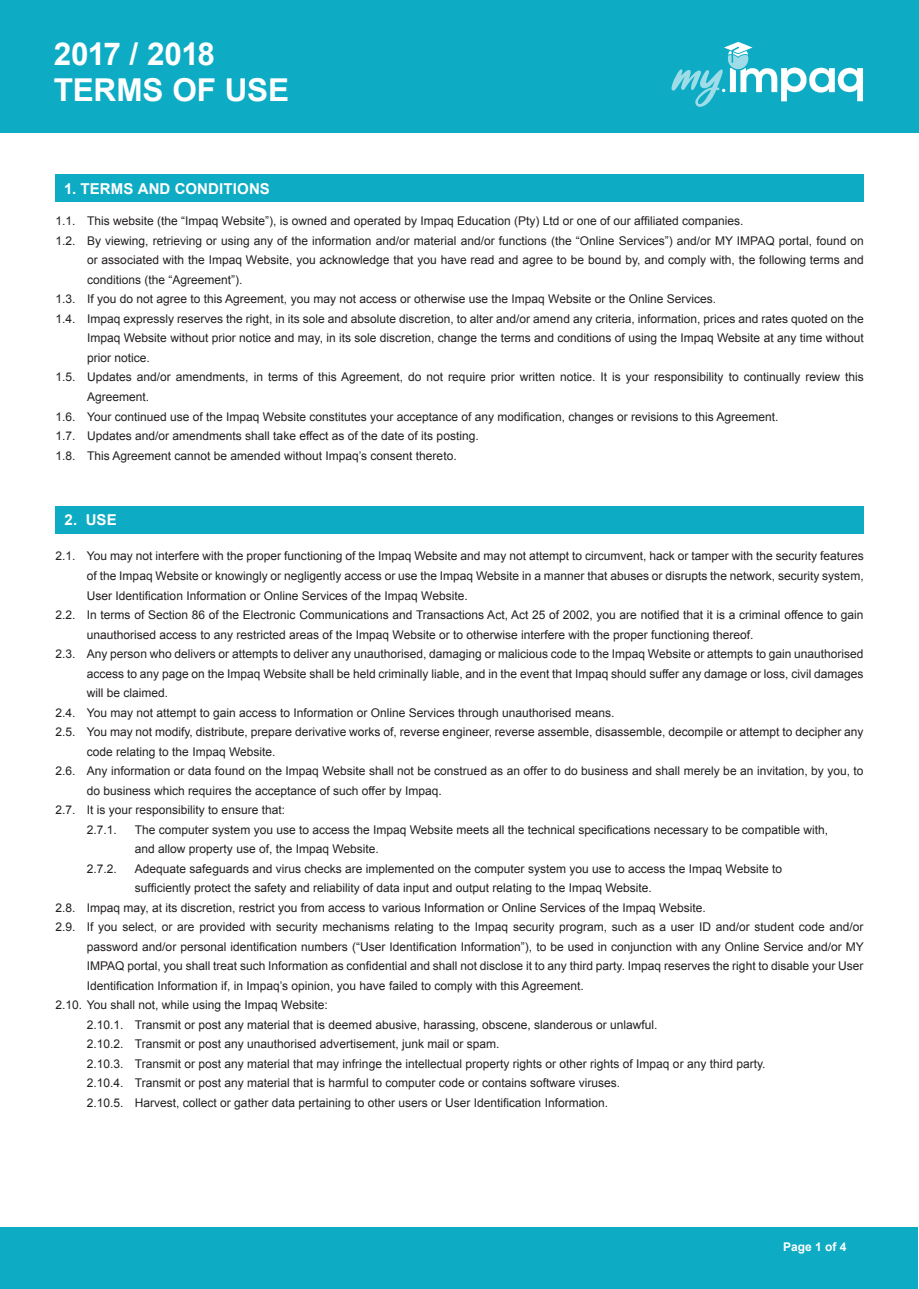
<style>
.page{position:relative;width:919px;height:1289px;background:#fff}
.page>*{position:absolute;margin:0;border:0;box-sizing:border-box;transform-origin:0 0}
.t1{font:700 31.5px/36.6px "Arial";letter-spacing:-.005em;color:#fff}
.t2{font:700 15px "Arial";letter-spacing:.01em;color:#fff}
.t3{font:12px/19.5px "Arial";color:#231f20}
.t4{font:700 12px "Arial";color:#fff}
</style>
<div class="page">
<div style="left:0;top:0;width:918px;height:133px;background:#0eacc4"></div>
<div style="left:55px;top:174px;width:808px;height:28px;background:#0eacc4"></div>
<svg style="left:671px;top:42px;width:191px;height:65px"></svg>
<div style="left:56px;top:506px;width:807px;height:27px;background:#0eacc4"></div>
<div style="left:0;top:1227px;width:917px;height:61px;background:#0eacc4"></div>
<h1 class="t1" style="left:54px;top:36px;width:237px">2017 / 2018<br>TERMS OF USE</h1>
<p class="t2" style="left:64px;top:178px;width:207px">1. TERMS AND CONDITIONS</p>
<p class="t3" style="left:56px;top:211px;width:689px">1.1. This website (the “Impaq Website”), is owned and operated by Impaq Education (Pty) Ltd or one of our affiliated companies.</p>
<p class="t3" style="left:56px;top:231px;width:809px">1.2. By viewing, retrieving or using any of the information and/or material and/or functions (the “Online Services”) and/or MY IMPAQ portal, found on</p>
<p class="t3" style="left:87px;top:250px;width:778px">or associated with the Impaq Website, you acknowledge that you have read and agree to be bound by, and comply with, the following terms and</p>
<p class="t3" style="left:87px;top:270px;width:157px">conditions (the “Agreement”).</p>
<p class="t3" style="left:56px;top:289px;width:662px">1.3. If you do not agree to this Agreement, you may not access or otherwise use the Impaq Website or the Online Services.</p>
<p class="t3" style="left:56px;top:309px;width:809px">1.4. Impaq expressly reserves the right, in its sole and absolute discretion, to alter and/or amend any criteria, information, prices and rates quoted on the</p>
<p class="t3" style="left:87px;top:328px;width:778px">Impaq Website without prior notice and may, in its sole discretion, change the terms and conditions of using the Impaq Website at any time without</p>
<p class="t3" style="left:87px;top:348px;width:64px">prior notice.</p>
<p class="t3" style="left:56px;top:367px;width:809px">1.5. Updates and/or amendments, in terms of this Agreement, do not require prior written notice. It is your responsibility to continually review this</p>
<p class="t3" style="left:87px;top:387px;width:64px">Agreement.</p>
<p class="t3" style="left:56px;top:406px;width:724px">1.6. Your continued use of the Impaq Website constitutes your acceptance of any modification, changes or revisions to this Agreement.</p>
<p class="t3" style="left:56px;top:426px;width:424px">1.7. Updates and/or amendments shall take effect as of the date of its posting.</p>
<p class="t3" style="left:56px;top:445px;width:402px">1.8. This Agreement cannot be amended without Impaq’s consent thereto.</p>
<p class="t2" style="left:65px;top:510px;width:54px">2. USE</p>
<p class="t3" style="left:55px;top:546px;width:809px">2.1. You may not interfere with the proper functioning of the Impaq Website and may not attempt to circumvent, hack or tamper with the security features</p>
<p class="t3" style="left:87px;top:566px;width:778px">of the Impaq Website or knowingly or negligently access or use the Impaq Website in a manner that abuses or disrupts the network, security system,</p>
<p class="t3" style="left:87px;top:585px;width:382px">User Identification Information or Online Services of the Impaq Website.</p>
<p class="t3" style="left:55px;top:605px;width:809px">2.2. In terms of Section 86 of the Electronic Communications and Transactions Act, Act 25 of 2002, you are notified that it is a criminal offence to gain</p>
<p class="t3" style="left:87px;top:624px;width:668px">unauthorised access to any restricted areas of the Impaq Website or to otherwise interfere with the proper functioning thereof.</p>
<p class="t3" style="left:55px;top:644px;width:809px">2.3. Any person who delivers or attempts to deliver any unauthorised, damaging or malicious code to the Impaq Website or attempts to gain unauthorised</p>
<p class="t3" style="left:87px;top:663px;width:778px">access to any page on the Impaq Website shall be held criminally liable, and in the event that Impaq should suffer any damage or loss, civil damages</p>
<p class="t3" style="left:87px;top:683px;width:83px">will be claimed.</p>
<p class="t3" style="left:55px;top:702px;width:560px">2.4. You may not attempt to gain access to Information or Online Services through unauthorised means.</p>
<p class="t3" style="left:55px;top:722px;width:809px">2.5. You may not modify, distribute, prepare derivative works of, reverse engineer, reverse assemble, disassemble, decompile or attempt to decipher any</p>
<p class="t3" style="left:87px;top:741px;width:190px">code relating to the Impaq Website.</p>
<p class="t3" style="left:55px;top:761px;width:809px">2.6. Any information or data found on the Impaq Website shall not be construed as an offer to do business and shall merely be an invitation, by you, to</p>
<p class="t3" style="left:87px;top:780px;width:356px">do business which requires the acceptance of such offer by Impaq.</p>
<p class="t3" style="left:55px;top:800px;width:231px">2.7. It is your responsibility to ensure that:</p>
<p class="t3" style="left:87px;top:819px;width:32px">2.7.1.</p>
<p class="t3" style="left:135px;top:819px;width:694px">The computer system you use to access the Impaq Website meets all the technical specifications necessary to be compatible with, and allow property use of, the Impaq Website.</p>
<p class="t3" style="left:87px;top:858px;width:32px">2.7.2.</p>
<p class="t3" style="left:135px;top:858px;width:648px">Adequate safeguards and virus checks are implemented on the computer system you use to access the Impaq Website to</p>
<p class="t3" style="left:135px;top:878px;width:518px">sufficiently protect the safety and reliability of data input and output relating to the Impaq Website.</p>
<p class="t3" style="left:55px;top:897px;width:651px">2.8. Impaq may, at its discretion, restrict you from access to various Information or Online Services of the Impaq Website.</p>
<p class="t3" style="left:55px;top:917px;width:809px">2.9. If you select, or are provided with security mechanisms relating to the Impaq security program, such as a user ID and/or student code and/or</p>
<p class="t3" style="left:87px;top:936px;width:778px">password and/or personal identification numbers (“User Identification Information”), to be used in conjunction with any Online Service and/or MY</p>
<p class="t3" style="left:87px;top:956px;width:778px">IMPAQ portal, you shall treat such Information as confidential and shall not disclose it to any third party. Impaq reserves the right to disable your User</p>
<p class="t3" style="left:87px;top:975px;width:498px">Identification Information if, in Impaq’s opinion, you have failed to comply with this Agreement.</p>
<p class="t3" style="left:55px;top:995px;width:274px">2.10. You shall not, while using the Impaq Website:</p>
<p class="t3" style="left:87px;top:1014px;width:572px">2.10.1. Transmit or post any material that is deemed abusive, harassing, obscene, slanderous or unlawful.</p>
<p class="t3" style="left:87px;top:1034px;width:414px">2.10.2. Transmit or post any unauthorised advertisement, junk mail or spam.</p>
<p class="t3" style="left:87px;top:1053px;width:680px">2.10.3. Transmit or post any material that may infringe the intellectual property rights or other rights of Impaq or any third party.</p>
<p class="t3" style="left:87px;top:1073px;width:535px">2.10.4. Transmit or post any material that is harmful to computer code or contains software viruses.</p>
<p class="t3" style="left:87px;top:1092px;width:522px">2.10.5. Harvest, collect or gather data pertaining to other users or User Identification Information.</p>
<p class="t4" style="left:783px;top:1238px;width:65px">Page 1 of 4</p>
</div>
